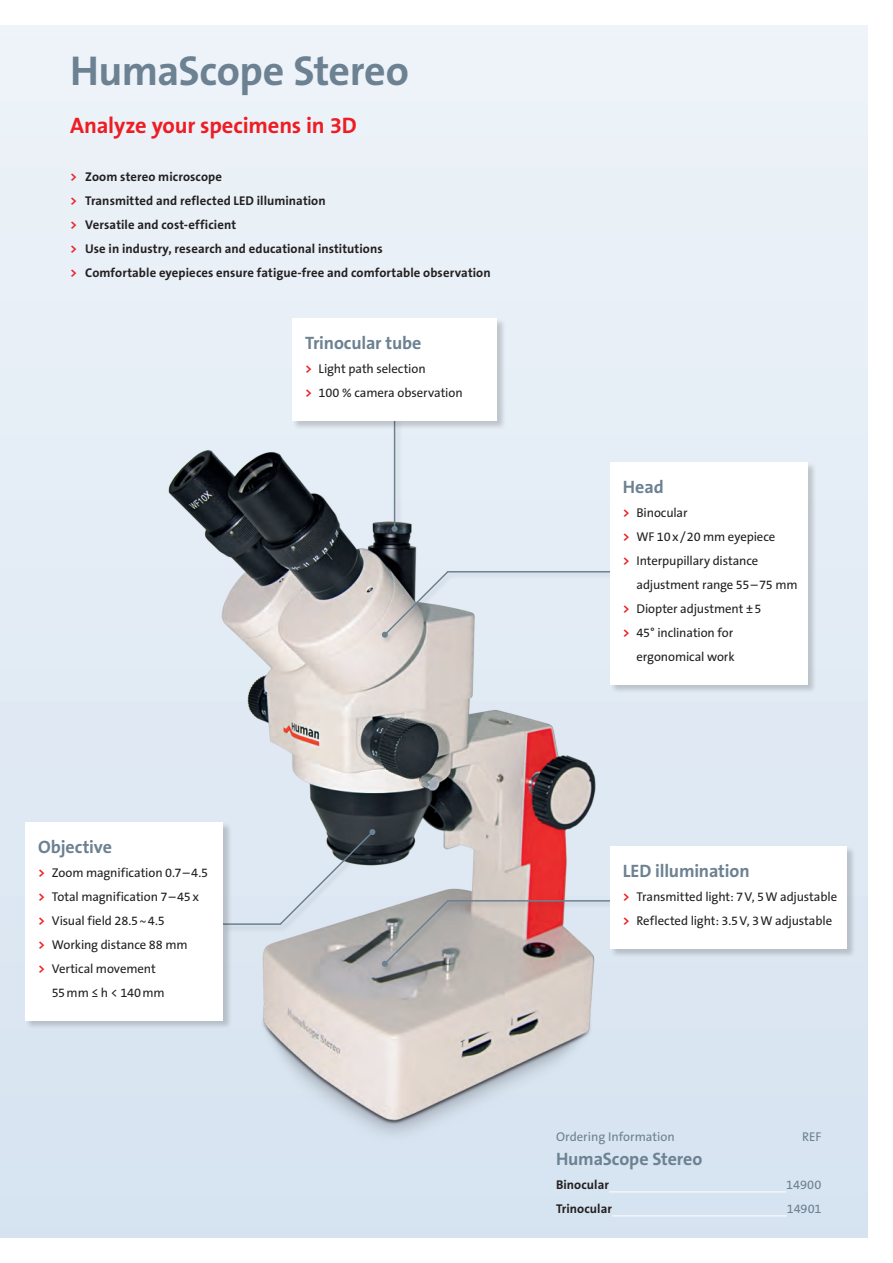
<style>
.page{position:relative;width:893px;height:1263px;background:#fff}
.page>*{position:absolute;margin:0;border:0;box-sizing:border-box;transform-origin:0 0}
.t1{font:700 42px "The Sans B7";letter-spacing:-.015em;color:#6c8191}
.t2{font:700 22.5px "The Sans B7";letter-spacing:-.01em;color:#ee1d23}
.t3{font:700 18px "The Sans B7";letter-spacing:-.01em;color:#6c8191}
.t4{font:12.75px/24px "The Sans B5 Plain";letter-spacing:-.01em;color:#231f20}
.t5{font:700 12.75px "The Sans B7";letter-spacing:.005em;color:#231f20}
.t6{font:12.75px "The Sans B5 Plain";color:#6c8191}
.s1{color:#ee1d23}
.s2{font-family:"The Sans B7";font-weight:700;color:#ee1d23}
</style>
<div class="page">
<div style="left:0;top:26px;width:867px;height:1211px;background:linear-gradient(to bottom,#eef3f9,#d6e3f0)"></div>
<img style="left:136px;top:367px;width:525px;height:784px">
<div style="left:390px;top:417px;width:15px;height:122px;background:#231f20;opacity:.2"></div>
<hr style="left:394px;top:419px;width:1px;height:110px;background:#6c8191">
<svg style="left:392px;top:526px;width:6px;height:6px"></svg>
<div style="left:380px;top:899px;width:238px;height:75px;background:#231f20;opacity:.2"></div>
<svg style="left:382px;top:899px;width:68px;height:68px;background:#a5a6a5"></svg>
<hr style="left:448px;top:900px;width:162px;height:2px;background:#6c8191">
<div style="left:380px;top:570px;width:238px;height:75px;background:#231f20;opacity:.2"></div>
<svg style="left:382px;top:570px;width:68px;height:68px;background:#b4b4b6"></svg>
<hr style="left:448px;top:571px;width:162px;height:1px;background:#6c8191">
<div style="left:221px;top:828px;width:162px;height:104px;background:#231f20;opacity:.2"></div>
<svg style="left:278px;top:829px;width:98px;height:97px;background:#bcc6d0"></svg>
<hr style="left:223px;top:923px;width:57px;height:2px;background:#6c8191">
<hr style="left:609px;top:1191px;width:177px;height:1px;background:#fff">
<hr style="left:612px;top:1215px;width:175px;height:1px;background:#fff">
<div style="left:292px;top:318px;width:214px;height:112px;background:#231f20;opacity:.2"></div>
<div style="left:292px;top:318px;width:205px;height:103px;background:#fff"></div>
<div style="left:610px;top:846px;width:246px;height:112px;background:#231f20;opacity:.2"></div>
<div style="left:610px;top:846px;width:237px;height:103px;background:#fff"></div>
<div style="left:25px;top:822px;width:207px;height:207px;background:#231f20;opacity:.2"></div>
<div style="left:26px;top:822px;width:197px;height:199px;background:#fff"></div>
<div style="left:610px;top:462px;width:207px;height:232px;background:#231f20;opacity:.2"></div>
<div style="left:610px;top:462px;width:198px;height:223px;background:#fff"></div>
<p class="t1" style="left:70px;top:48px;width:340px">HumaScope Stereo</p>
<p class="t2" style="left:70px;top:113px;width:288px">Analyze your specimens in 3D</p>
<p class="t5" style="left:70px;top:170px;width:153px"><span class="s1">&gt;</span> Zoom stereo microscope</p>
<p class="t5" style="left:70px;top:194px;width:257px"><span class="s1">&gt;</span> Transmitted and reflected LED illumination</p>
<p class="t5" style="left:70px;top:218px;width:168px"><span class="s1">&gt;</span> Versatile and cost-efficient</p>
<p class="t5" style="left:70px;top:242px;width:314px"><span class="s1">&gt;</span> Use in industry, research and educational institutions</p>
<p class="t5" style="left:70px;top:266px;width:422px"><span class="s1">&gt;</span> Comfortable eyepieces ensure fatigue-free and comfortable observation</p>
<p class="t3" style="left:305px;top:333px;width:118px">Trinocular tube</p>
<p class="t4" style="left:305px;top:357px;width:122px"><span class="s2">&gt;</span> Light path selection</p>
<p class="t4" style="left:305px;top:381px;width:159px"><span class="s2">&gt;</span> 100 % camera observation</p>
<p class="t3" style="left:623px;top:477px;width:42px">Head</p>
<p class="t4" style="left:623px;top:501px;width:66px"><span class="s2">&gt;</span> Binocular</p>
<p class="t4" style="left:623px;top:525px;width:154px"><span class="s2">&gt;</span> WF 10x/20 mm eyepiece</p>
<p class="t4" style="left:636px;top:549px;width:163px;text-indent:-14px"><span class="s2">&gt;</span> Interpupillary distance adjustment range 55–75 mm</p>
<p class="t4" style="left:623px;top:597px;width:140px"><span class="s2">&gt;</span> Diopter adjustment ±5</p>
<p class="t4" style="left:623px;top:621px;width:113px;text-align:right"><span class="s2">&gt;</span> 45° inclination for ergonomical work</p>
<p class="t3" style="left:38px;top:837px;width:75px">Objective</p>
<p class="t4" style="left:38px;top:861px;width:171px"><span class="s2">&gt;</span> Zoom magnification 0.7–4.5</p>
<p class="t4" style="left:38px;top:885px;width:162px"><span class="s2">&gt;</span> Total magnification 7–45x</p>
<p class="t4" style="left:38px;top:909px;width:128px"><span class="s2">&gt;</span> Visual field 28.5~4.5</p>
<p class="t4" style="left:38px;top:933px;width:151px"><span class="s2">&gt;</span> Working distance 88 mm</p>
<p class="t4" style="left:52px;top:957px;width:115px;text-indent:-14px"><span class="s2">&gt;</span> Vertical movement<br>55mm ≤ h &lt; 140mm</p>
<p class="t3" style="left:623px;top:861px;width:128px">LED illumination</p>
<p class="t4" style="left:623px;top:885px;width:216px"><span class="s2">&gt;</span> Transmitted light: 7V, 5W adjustable</p>
<p class="t4" style="left:623px;top:909px;width:211px"><span class="s2">&gt;</span> Reflected light: 3.5V, 3W adjustable</p>
<p class="t6" style="left:556px;top:1130px;width:120px">Ordering Information</p>
<p class="t6" style="left:802px;top:1130px;width:21px">REF</p>
<p class="t3" style="left:556px;top:1149px;width:148px">HumaScope Stereo</p>
<p class="t5" style="left:556px;top:1178px;width:54px">Binocular</p>
<p class="t6" style="left:786px;top:1178px;width:37px">14900</p>
<p class="t5" style="left:556px;top:1202px;width:57px">Trinocular</p>
<p class="t6" style="left:787px;top:1202px;width:36px">14901</p>
</div>
